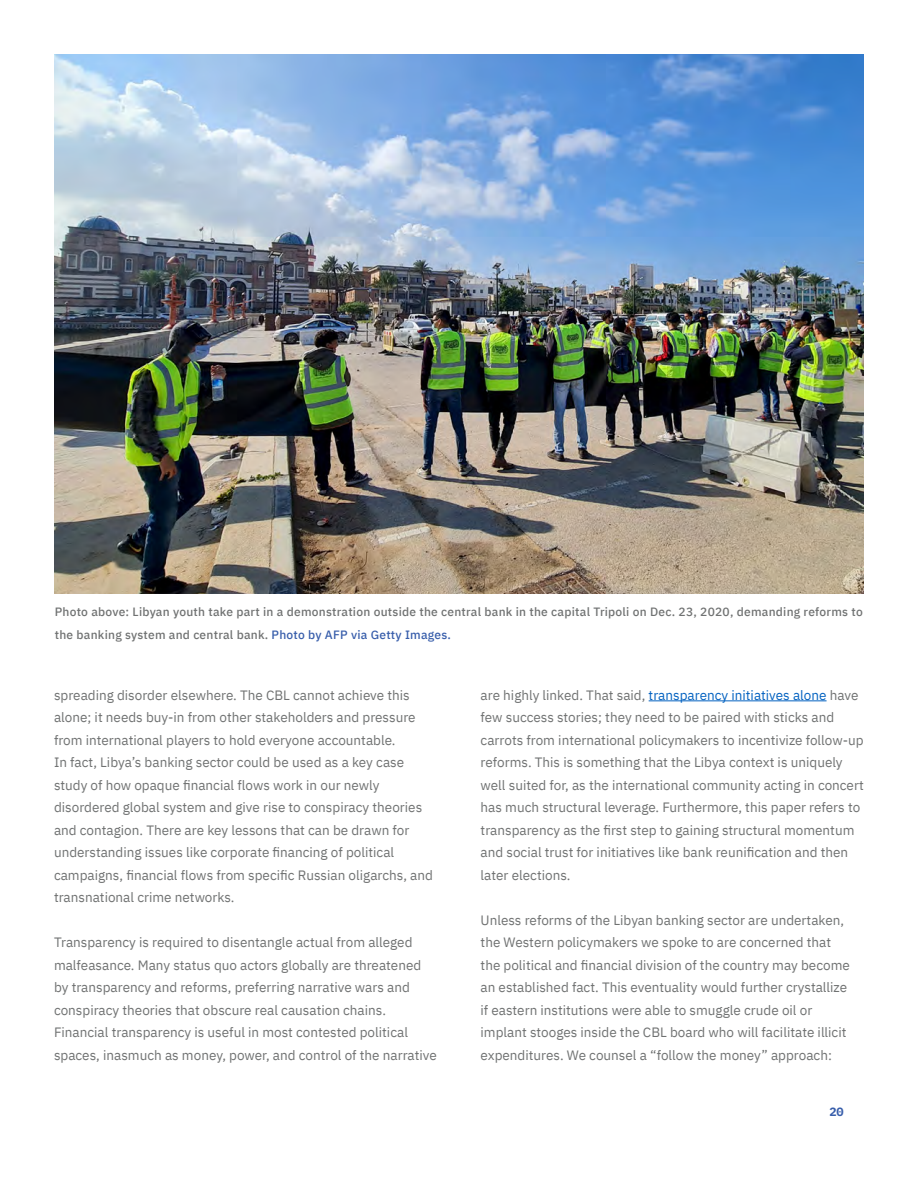
<style>
.page{position:relative;width:918px;height:1188px;background:#fff}
.page>*{position:absolute;margin:0;border:0;box-sizing:border-box;transform-origin:0 0}
.t1{font:13.5px/22.5px "IBM Plex Sans";color:#707272}
.t2{font:500 12px/22.5px "IBM Plex Sans";letter-spacing:.02em;color:#707272}
.t3{font:700 12px "IBM Plex Mono";color:#385eab}
.s1{color:#385eab}
.s2{color:#0563c1}
</style>
<div class="page">
<hr style="left:649px;top:700px;width:178px;height:1px;background:#0563c1">
<img style="left:55px;top:54px;width:808px;height:539px">
<p class="t2" style="left:55px;top:600px;width:810px">Photo above: Libyan youth take part in a demonstration outside the central bank in the capital Tripoli on Dec. 23, 2020, demanding reforms to the banking system and central bank. <span class="s1">Photo by AFP via Getty Images.</span></p>
<p class="t1" style="left:54px;top:682px;width:380px">spreading disorder elsewhere. The CBL cannot achieve this alone; it needs buy-in from other stakeholders and pressure from international players to hold everyone accountable.<br>In fact, Libya’s banking sector could be used as a key case study of how opaque financial flows work in our newly disordered global system and give rise to conspiracy theories and contagion. There are key lessons that can be drawn for understanding issues like corporate financing of political campaigns, financial flows from specific Russian oligarchs, and transnational crime networks.</p>
<p class="t1" style="left:54px;top:930px;width:384px">Transparency is required to disentangle actual from alleged malfeasance. Many status quo actors globally are threatened by transparency and reforms, preferring narrative wars and conspiracy theories that obscure real causation chains.<br>Financial transparency is useful in most contested political spaces, inasmuch as money, power, and control of the narrative</p>
<p class="t1" style="left:481px;top:682px;width:385px">are highly linked. That said, <span class="s2">transparency initiatives alone</span> have few success stories; they need to be paired with sticks and carrots from international policymakers to incentivize follow-up reforms. This is something that the Libya context is uniquely well suited for, as the international community acting in concert has much structural leverage. Furthermore, this paper refers to transparency as the first step to gaining structural momentum and social trust for initiatives like bank reunification and then later elections.</p>
<p class="t1" style="left:481px;top:907px;width:371px">Unless reforms of the Libyan banking sector are undertaken, the Western policymakers we spoke to are concerned that the political and financial division of the country may become an established fact. This eventuality would further crystallize if eastern institutions were able to smuggle crude oil or implant stooges inside the CBL board who will facilitate illicit expenditures. We counsel a “follow the money” approach:</p>
<p class="t3" style="left:829px;top:1103px;width:16px">20</p>
</div>
